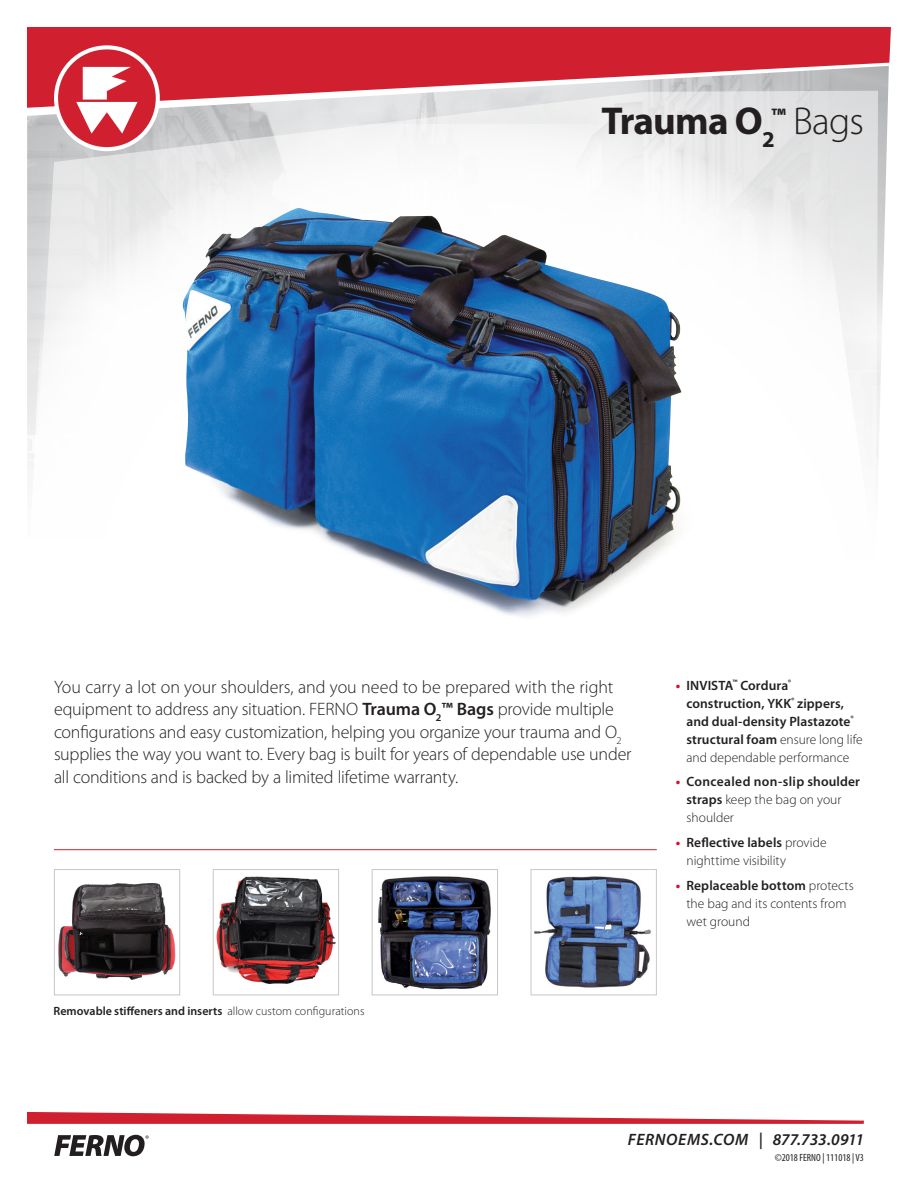
<style>
.page{position:relative;width:918px;height:1188px;background:#fff}
.page>*{position:absolute;margin:0;border:0;box-sizing:border-box;transform-origin:0 0}
.Headline___Product_N{font:700 39px "Myriad Pro";letter-spacing:-.02em;color:#231f20}
.Product_Body_Copy{font:300 18px/22.5px "Myriad Pro";letter-spacing:-.01em;color:#231f20}
.t1{font:italic 600 16.5px "Myriad Pro";letter-spacing:.02em;color:#231f20}
.Front_Callout{font:600 13.5px/18px "Myriad Pro";letter-spacing:.005em;color:#231f20}
.Front_Callout-2{font:300 13.5px/18px "Myriad Pro";color:#231f20}
.Front_Callout-3{font:600 13.5px/18px "Myriad Pro";letter-spacing:.025em;color:#231f20}
.Product_Caption_Desc{font:600 12px "Myriad Pro";letter-spacing:.005em;color:#231f20}
.t2{font:condensed 10.5px "Myriad Pro";color:#231f20}
.s1{font-weight:300}
.s2{font-weight:600}
.s3{font-weight:700;color:#d30d2b}
</style>
<div class="page">
<svg style="left:54px;top:1135px;width:95px;height:21px"></svg>
<svg style="left:27px;top:108px;width:851px;height:360px;fill:#f6f6f6"></svg>
<svg style="left:27px;top:27px;width:864px;height:81px;background:#d45964"></svg>
<svg style="left:56px;top:47px;width:102px;height:102px;background:#d53a47"></svg>
<div style="left:54px;top:45px;width:106px;height:106px;border:4px solid #fff;border-radius:50%"></div>
<svg style="left:76px;top:67px;width:62px;height:67px"></svg>
<svg style="left:27px;top:1112px;width:837px;height:12px"></svg>
<hr style="left:54px;top:849px;width:603px;height:1px;background:#d0202f">
<img style="left:158px;top:208px;width:544px;height:409px">
<img style="left:58px;top:883px;width:118px;height:97px">
<div style="left:54px;top:869px;width:126px;height:126px;border:1px solid #c7c8ca"></div>
<img style="left:534px;top:876px;width:117px;height:112px">
<div style="left:531px;top:869px;width:126px;height:126px;border:1px solid #c7c8ca"></div>
<img style="left:377px;top:876px;width:114px;height:114px">
<div style="left:372px;top:869px;width:126px;height:126px;border:1px solid #c7c8ca"></div>
<img style="left:216px;top:876px;width:120px;height:108px">
<div style="left:213px;top:869px;width:126px;height:126px;border:1px solid #c7c8ca"></div>
<p class="Headline___Product_N" style="left:601px;top:99px;width:264px">Trauma O<sub>2</sub><sup>™</sup> <span class="s1">Bags</span></p>
<p class="Product_Body_Copy" style="left:54px;top:676px;width:579px">You carry a lot on your shoulders, and you need to be prepared with the right equipment to address any situation. FERNO <span class="s2">Trauma O</span><sub>2</sub><span class="s2">™ Bags</span> provide multiple configurations and easy customization, helping you organize your trauma and O<sub>2 </sub>supplies the way you want to. Every bag is built for years of dependable use under all conditions and is backed by a limited lifetime warranty.</p>
<p class="Product_Caption_Desc" style="left:54px;top:1004px;width:312px">Removable stiffeners and inserts <span class="s1">allow custom configurations</span></p>
<p class="Front_Callout" style="left:686px;top:676px;width:178px;text-indent:-11px"><span class="s3">•</span> INVISTA<sup>™</sup> Cordura<sup>® </sup>construction, YKK<sup>®</sup> zippers, and dual-density Plastazote<sup>® </sup>structural foam <span class="s1">ensure long life and dependable performance</span></p>
<p class="Front_Callout-3" style="left:686px;top:773px;width:175px;text-indent:-11px"><span class="s3">•</span> Concealed non-slip shoulder straps <span class="s1">keep the bag on your shoulder</span></p>
<p class="Front_Callout-2" style="left:686px;top:833px;width:142px;text-indent:-11px"><span class="s3">•</span> <span class="s2">Reflective labels</span> provide nighttime visibility</p>
<p class="Front_Callout-2" style="left:686px;top:876px;width:169px;text-indent:-11px"><span class="s3">•</span> <span class="s2">Replaceable bottom</span> protects the bag and its contents from wet ground</p>
<p class="t1" style="left:628px;top:1131px;width:238px">FERNOEMS.COM | 877.733.0911</p>
<p class="t2" style="left:775px;top:1151px;width:91px">©2018 FERNO | 111018 | V3</p>
</div>
